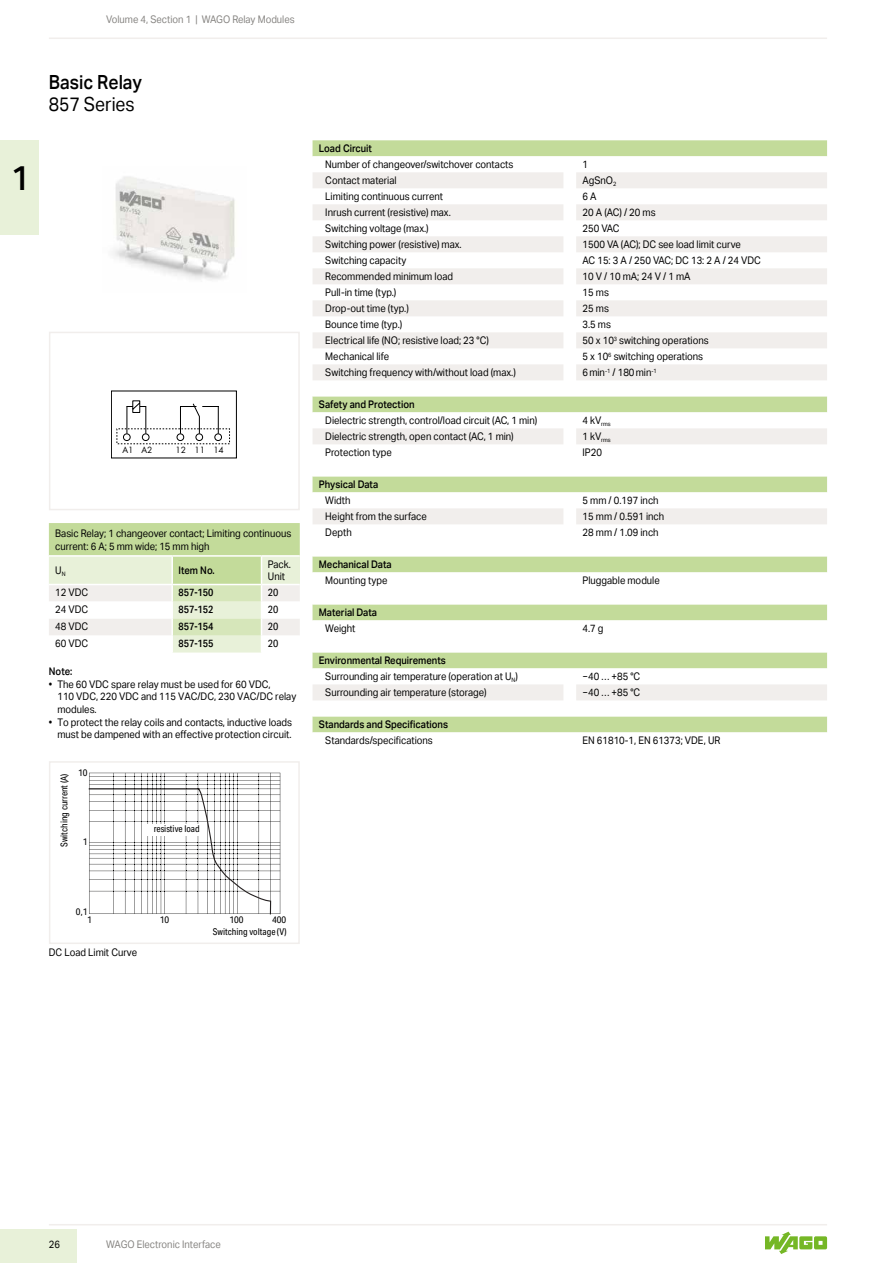
<style>
.page{position:relative;width:893px;height:1263px;background:#fff}
.page>*{position:absolute;margin:0;border:0;box-sizing:border-box;transform-origin:0 0}
.t1{font:500 34.5px "Aktiv Grotesk Cd";color:#000}
.t2{font:500 19.5px "Aktiv Grotesk";color:#000;scale:.9 1}
.t3{font:19.5px "Aktiv Grotesk";color:#000;scale:.9 1}
.t4{font:10.5px/12.6px "Aktiv Grotesk";color:#000;scale:.9 1}
.t5{font:500 10.5px "Aktiv Grotesk";color:#000;scale:.9 1}
.t6{font:10.5px "Aktiv Grotesk";color:#868481;scale:.9 1}
.t7{font:500 10.5px "Aktiv Grotesk Cd";color:#000}
.t8{font:10.5px "Aktiv Grotesk Cd";color:#000}
.t9{font:9.45px "Aktiv Grotesk Cd";color:#000}
.t10{font:9.45px "WAGO Futura Boo";color:#000}
.s1{font-weight:500}
</style>
<div class="page">
<hr style="left:49px;top:1224px;width:778px;height:1px;background:#f1eeec">
<hr style="left:49px;top:38px;width:778px;height:1px;background:#f1eeec">
<div style="left:0;top:1229px;width:77px;height:34px;background:#e8f1d9"></div>
<svg style="left:765px;top:1232px;width:62px;height:22px"></svg>
<img style="left:113px;top:176px;width:122px;height:104px">
<div style="left:111px;top:391px;width:126px;height:67px;border:1px solid #000"></div>
<svg style="left:123px;top:400px;width:99px;height:41px"></svg>
<div style="left:49px;top:332px;width:251px;height:178px;border:2px solid #f1eeec"></div>
<svg style="left:49px;top:523px;width:251px;height:129px"></svg>
<div style="left:313px;top:140px;width:514px;height:16px;background:#c3db9a"></div>
<svg style="left:313px;top:156px;width:514px;height:577px"></svg>
<svg style="left:313px;top:172px;width:514px;height:528px"></svg>
<svg style="left:89px;top:773px;width:192px;height:142px"></svg>
<div style="left:147px;top:824px;width:54px;height:11px;background:#fff"></div>
<div style="left:49px;top:761px;width:251px;height:183px;border:2px solid #f1eeec"></div>
<div style="left:0;top:140px;width:38px;height:95px;background:#e8f1d9"></div>
<h1 class="t1" style="left:12px;top:157px;width:19px">1</h1>
<p class="t6" style="left:106px;top:13px;width:211px">Volume 4, Section 1 | WAGO Relay Modules</p>
<h2 class="t2" style="left:49px;top:71px;width:105px">Basic Relay</h2>
<h2 class="t3" style="left:49px;top:93px;width:97px">857 Series</h2>
<p class="t10" style="left:123px;top:444px;width:31px">A1 A2</p>
<p class="t10" style="left:176px;top:444px;width:50px">12 11 14</p>
<p class="t4" style="left:55px;top:527px;width:264px">Basic Relay; 1 changeover contact; Limiting continuous current: 6 A; 5 mm wide; 15 mm high</p>
<p class="t4" style="left:55px;top:564px;width:13px">U<sub>N</sub></p>
<p class="t5" style="left:179px;top:564px;width:42px">Item No.</p>
<p class="t4" style="left:268px;top:558px;width:27px">Pack.<br>Unit</p>
<p class="t4" style="left:55px;top:586px;width:38px">12 VDC</p>
<p class="t7" style="left:179px;top:586px;width:36px">857-150</p>
<p class="t8" style="left:268px;top:586px;width:12px">20</p>
<p class="t4" style="left:55px;top:603px;width:38px">24 VDC</p>
<p class="t7" style="left:179px;top:603px;width:36px">857-152</p>
<p class="t8" style="left:268px;top:603px;width:12px">20</p>
<p class="t4" style="left:55px;top:620px;width:38px">48 VDC</p>
<p class="t7" style="left:179px;top:620px;width:36px">857-154</p>
<p class="t8" style="left:268px;top:620px;width:12px">20</p>
<p class="t4" style="left:55px;top:637px;width:38px">60 VDC</p>
<p class="t7" style="left:179px;top:637px;width:36px">857-155</p>
<p class="t8" style="left:268px;top:637px;width:12px">20</p>
<p class="t5" style="left:49px;top:665px;width:28px">Note:</p>
<p class="t4" style="left:57px;top:678px;width:267px;text-indent:-9px">• The 60 VDC spare relay must be used for 60 VDC,<br>110 VDC, 220 VDC and 115 VAC/DC, 230 VAC/DC relay modules.</p>
<p class="t4" style="left:49px;top:716px;width:272px;text-align:right">• To protect the relay coils and contacts, inductive loads must be dampened with an effective protection circuit.</p>
<p class="t9" style="left:59px;top:847px;width:75px;rotate:-90deg">Switching current (A)</p>
<p class="t9" style="left:78px;top:767px;width:11px">10</p>
<p class="t9" style="left:83px;top:836px;width:6px">1</p>
<p class="t9" style="left:154px;top:823px;width:47px">resistive load</p>
<p class="t5" style="left:319px;top:142px;width:61px">Load Circuit</p>
<p class="t4" style="left:325px;top:158px;width:211px">Number of changeover/switchover contacts</p>
<p class="t4" style="left:583px;top:158px;width:8px">1</p>
<p class="t4" style="left:325px;top:174px;width:81px">Contact material</p>
<p class="t4" style="left:583px;top:174px;width:39px">AgSnO<sub>2</sub></p>
<p class="t4" style="left:325px;top:190px;width:132px">Limiting continuous current</p>
<p class="t4" style="left:583px;top:190px;width:17px">6 A</p>
<p class="t4" style="left:325px;top:206px;width:141px">Inrush current (resistive) max.</p>
<p class="t4" style="left:583px;top:206px;width:83px">20 A (AC) / 20 ms</p>
<p class="t4" style="left:325px;top:222px;width:116px">Switching voltage (max.)</p>
<p class="t4" style="left:583px;top:222px;width:43px">250 VAC</p>
<p class="t4" style="left:325px;top:238px;width:153px">Switching power (resistive) max.</p>
<p class="t4" style="left:583px;top:238px;width:177px">1500 VA (AC); DC see load limit curve</p>
<p class="t4" style="left:325px;top:254px;width:92px">Switching capacity</p>
<p class="t4" style="left:583px;top:254px;width:200px">AC 15: 3 A / 250 VAC; DC 13: 2 A / 24 VDC</p>
<p class="t4" style="left:325px;top:270px;width:143px">Recommended minimum load</p>
<p class="t4" style="left:583px;top:270px;width:122px">10 V / 10 mA; 24 V / 1 mA</p>
<p class="t4" style="left:325px;top:286px;width:80px">Pull-in time (typ.)</p>
<p class="t4" style="left:583px;top:286px;width:31px">15 ms</p>
<p class="t4" style="left:325px;top:302px;width:94px">Drop-out time (typ.)</p>
<p class="t4" style="left:583px;top:302px;width:31px">25 ms</p>
<p class="t4" style="left:325px;top:318px;width:87px">Bounce time (typ.)</p>
<p class="t4" style="left:583px;top:318px;width:33px">3.5 ms</p>
<p class="t4" style="left:325px;top:334px;width:183px">Electrical life (NO; resistive load; 23 °C)</p>
<p class="t4" style="left:583px;top:334px;width:142px">50 x 10<sup>3</sup> switching operations</p>
<p class="t4" style="left:325px;top:350px;width:72px">Mechanical life</p>
<p class="t4" style="left:583px;top:350px;width:136px">5 x 10<sup>6</sup> switching operations</p>
<p class="t4" style="left:325px;top:366px;width:213px">Switching frequency with/without load (max.)</p>
<p class="t4" style="left:583px;top:366px;width:84px">6min<sup>-1</sup> / 180min<sup>-1</sup></p>
<p class="t5" style="left:319px;top:398px;width:108px">Safety and Protection</p>
<p class="t4" style="left:325px;top:414px;width:237px">Dielectric strength, control/load circuit (AC, 1 min)</p>
<p class="t4" style="left:583px;top:414px;width:33px">4 kV<sub>rms</sub></p>
<p class="t4" style="left:325px;top:430px;width:211px">Dielectric strength, open contact (AC, 1 min)</p>
<p class="t4" style="left:583px;top:430px;width:33px">1 kV<sub>rms</sub></p>
<p class="t4" style="left:325px;top:446px;width:75px">Protection type</p>
<p class="t4" style="left:583px;top:446px;width:23px">IP20</p>
<p class="t5" style="left:319px;top:478px;width:67px">Physical Data</p>
<p class="t4" style="left:325px;top:494px;width:30px">Width</p>
<p class="t4" style="left:583px;top:494px;width:86px">5 mm / 0.197 inch</p>
<p class="t4" style="left:325px;top:510px;width:114px">Height from the surface</p>
<p class="t4" style="left:583px;top:510px;width:92px">15 mm / 0.591 inch</p>
<p class="t4" style="left:325px;top:526px;width:31px">Depth</p>
<p class="t4" style="left:583px;top:526px;width:86px">28 mm / 1.09 inch</p>
<p class="t5" style="left:319px;top:558px;width:82px">Mechanical Data</p>
<p class="t4" style="left:325px;top:574px;width:71px">Mounting type</p>
<p class="t4" style="left:583px;top:574px;width:87px">Pluggable module</p>
<p class="t5" style="left:319px;top:606px;width:66px">Material Data</p>
<p class="t4" style="left:325px;top:622px;width:35px">Weight</p>
<p class="t4" style="left:583px;top:622px;width:25px">4.7 g</p>
<p class="t4" style="left:325px;top:652px;width:215px;line-height:16px;text-indent:-6px"><span class="s1">Environmental Requirements<br></span>Surrounding air temperature (operation at U<sub>N</sub>)</p>
<p class="t4" style="left:583px;top:670px;width:66px">−40 … +85 °C</p>
<p class="t4" style="left:325px;top:686px;width:181px">Surrounding air temperature (storage)</p>
<p class="t4" style="left:583px;top:686px;width:66px">−40 … +85 °C</p>
<p class="t5" style="left:319px;top:718px;width:145px">Standards and Specifications</p>
<p class="t4" style="left:325px;top:734px;width:121px">Standards/specifications</p>
<p class="t4" style="left:583px;top:734px;width:155px">EN 61810-1, EN 61373; VDE, UR</p>
<p class="t9" style="left:76px;top:906px;width:13px">0,1</p>
<p class="t9" style="left:87px;top:914px;width:6px">1</p>
<p class="t9" style="left:160px;top:914px;width:11px">10</p>
<p class="t9" style="left:230px;top:914px;width:16px">100</p>
<p class="t9" style="left:272px;top:914px;width:16px">400</p>
<p class="t4" style="left:49px;top:946px;width:100px">DC Load Limit Curve</p>
<p class="t9" style="left:213px;top:926px;width:75px">Switching voltage (V)</p>
<p class="t4" style="left:49px;top:1238px;width:14px">26</p>
<p class="t6" style="left:106px;top:1238px;width:129px">WAGO Electronic Interface</p>
</div>
